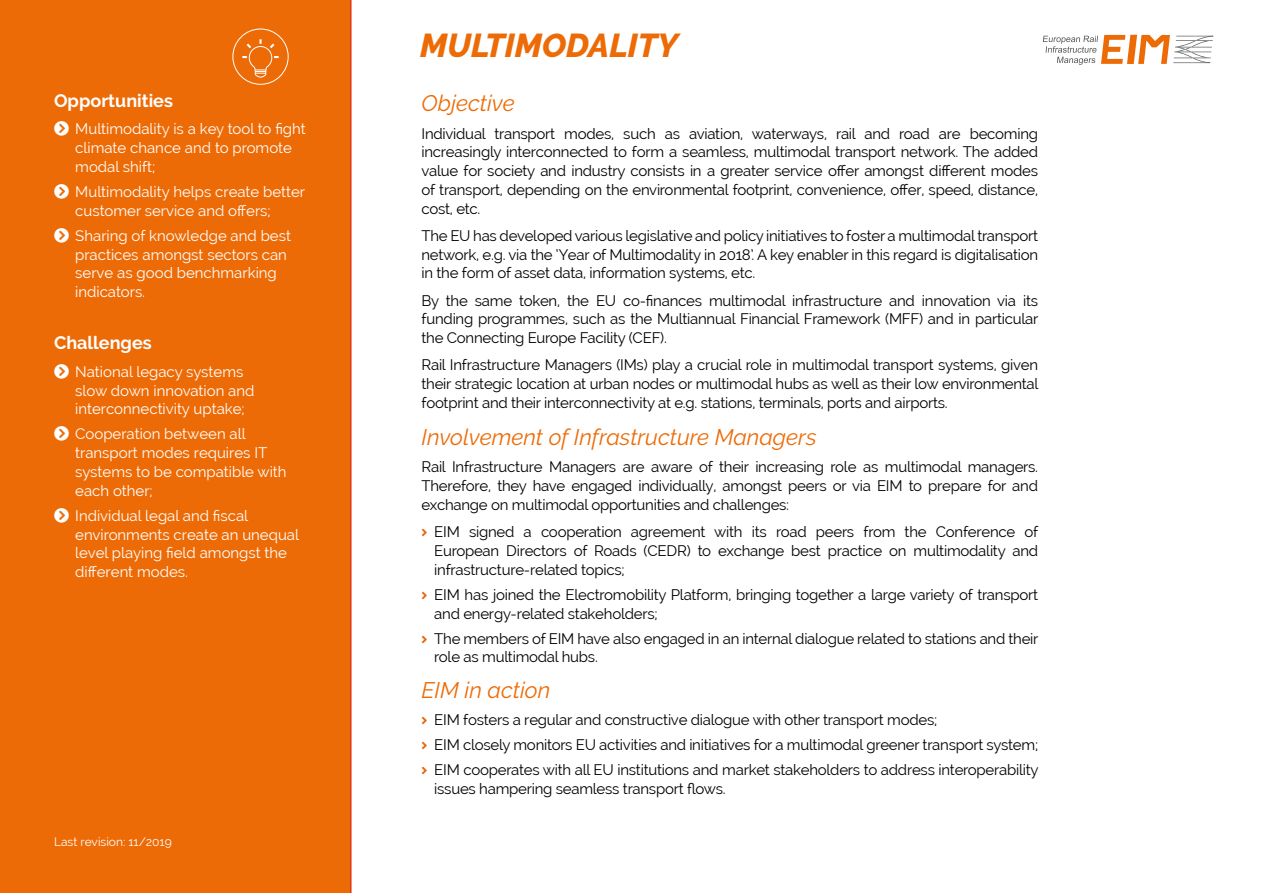
<style>
.page{position:relative;width:1263px;height:893px;background:#fff}
.page>*{position:absolute;margin:0;border:0;box-sizing:border-box;transform-origin:0 0}
.t1{font:italic 800 33px "Raleway";color:#ed6b06}
.t2{font:italic 22.5px "Raleway";color:#ed6b06}
.t3{font:700 18px "Raleway";color:#fff}
.t4{font:15px/18.8px "Raleway";letter-spacing:-.015em;color:#000;text-align:justify}
.t5{font:15px/18.8px "Raleway";color:#fff}
.t6{font:12px "Raleway";color:#fff}
</style>
<div class="page">
<svg style="left:1043px;top:35px;width:170px;height:30px"></svg>
<div style="left:0;top:0;width:351px;height:893px;background:#ed6b06"></div>
<div style="left:54px;top:90px;width:255px;height:534px;background:#ed6b06"></div>
<div style="left:232px;top:29px;width:57px;height:56px;border:1px solid #fff;border-radius:50%"></div>
<svg style="left:242px;top:39px;width:37px;height:39px"></svg>
<p class="t3" style="left:54px;top:90px;width:121px">Opportunities</p>
<p class="t5" style="left:75px;top:120px;width:232px">Multimodality is a key tool to fight climate chance and to promote modal shift;</p>
<p class="t5" style="left:75px;top:182px;width:231px">Multimodality helps create better customer service and offers;</p>
<p class="t5" style="left:75px;top:226px;width:217px">Sharing of knowledge and best practices amongst sectors can serve as good benchmarking indicators.</p>
<p class="t3" style="left:54px;top:333px;width:99px">Challenges</p>
<p class="t5" style="left:75px;top:362px;width:181px">National legacy systems slow down innovation and interconnectivity uptake;</p>
<p class="t5" style="left:75px;top:425px;width:213px">Cooperation between all transport modes requires IT systems to be compatible with each other;</p>
<p class="t5" style="left:75px;top:506px;width:225px">Individual legal and fiscal environments create an unequal level playing field amongst the different modes.</p>
<p class="t6" style="left:54px;top:835px;width:119px">Last revision: 11/2019</p>
<h1 class="t1" style="left:420px;top:26px;width:259px">MULTIMODALITY</h1>
<h2 class="t2" style="left:421px;top:90px;width:95px">Objective</h2>
<p class="t4" style="left:421px;top:124px;width:618px">Individual transport modes, such as aviation, waterways, rail and road are becoming increasingly interconnected to form a seamless, multimodal transport network. The added value for society and industry consists in a greater service offer amongst different modes of transport, depending on the environmental footprint, convenience, offer, speed, distance, cost, etc.</p>
<p class="t4" style="left:421px;top:226px;width:618px">The EU has developed various legislative and policy initiatives to foster a multimodal transport network, e.g. via the ‘Year of Multimodality in 2018’. A key enabler in this regard is digitalisation in the form of asset data, information systems, etc.</p>
<p class="t4" style="left:421px;top:291px;width:618px">By the same token, the EU co-finances multimodal infrastructure and innovation via its funding programmes, such as the Multiannual Financial Framework (MFF) and in particular the Connecting Europe Facility (CEF).</p>
<p class="t4" style="left:421px;top:356px;width:618px">Rail Infrastructure Managers (IMs) play a crucial role in multimodal transport systems, given their strategic location at urban nodes or multimodal hubs as well as their low environmental footprint and their interconnectivity at e.g. stations, terminals, ports and airports.</p>
<h2 class="t2" style="left:421px;top:424px;width:396px">Involvement of Infrastructure Managers</h2>
<p class="t4" style="left:421px;top:458px;width:618px">Rail Infrastructure Managers are aware of their increasing role as multimodal managers.<br>Therefore, they have engaged individually, amongst peers or via EIM to prepare for and exchange on multimodal opportunities and challenges:</p>
<p class="t4" style="left:434px;top:522px;width:606px">EIM signed a cooperation agreement with its road peers from the Conference of European Directors of Roads (CEDR) to exchange best practice on multimodality and infrastructure-related topics;</p>
<p class="t4" style="left:434px;top:585px;width:605px">EIM has joined the Electromobility Platform, bringing together a large variety of transport and energy-related stakeholders;</p>
<p class="t4" style="left:434px;top:629px;width:606px">The members of EIM have also engaged in an internal dialogue related to stations and their role as multimodal hubs.</p>
<h2 class="t2" style="left:421px;top:677px;width:130px">EIM in action</h2>
<p class="t4" style="left:434px;top:707px;width:606px;line-height:25.2px;text-align:left">EIM fosters a regular and constructive dialogue with other transport modes;<br>EIM closely monitors EU activities and initiatives for a multimodal greener transport system;<br>EIM cooperates with all EU institutions and market stakeholders to address interoperability</p>
<p class="t4" style="left:434px;top:779px;width:293px">issues hampering seamless transport flows.</p>
</div>
